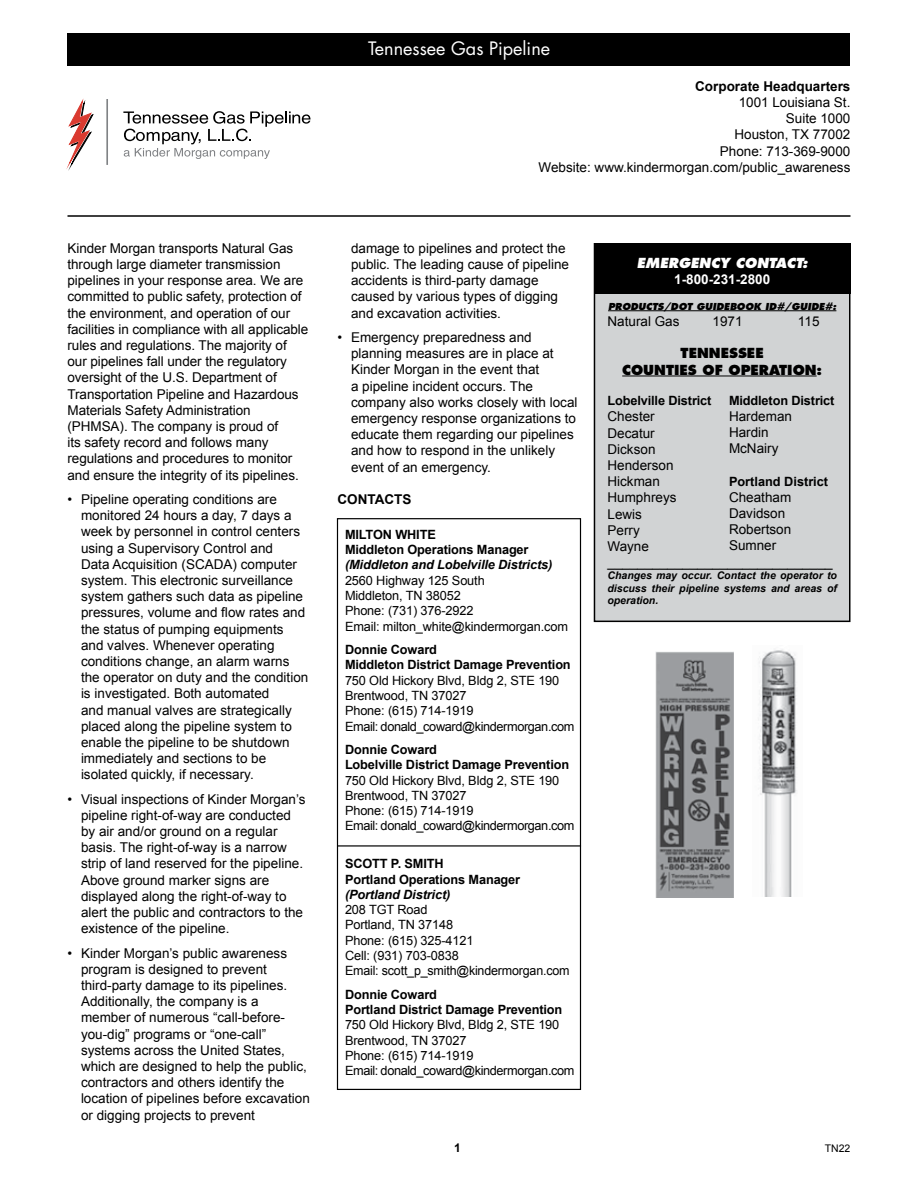
<style>
.page{position:relative;width:918px;height:1188px;background:#fff}
.page>*{position:absolute;margin:0;border:0;box-sizing:border-box;transform-origin:0 0}
.t1{font:18px "Futura";color:#fff}
.t2{font:13.5px/16.2px "Arial";color:#000}
.t3{font:800 13.5px/16.2px "Futura";color:#000;text-align:center}
.t4{font:700 13.5px "Arial";color:#000}
.t5{font:italic 800 13.5px "Futura";color:#fff}
.t6{font:700 13.5px "Arial";color:#fff}
.t7{font:12.75px/15.3px "Arial";letter-spacing:-.01em;color:#000}
.t8{font:700 12.75px/15.3px "Arial";letter-spacing:-.01em;color:#000}
.t9{font:italic 700 12.75px "Arial";letter-spacing:-.01em;color:#000}
.t10{font:700 12px "Arial";color:#000}
.t11{font:italic 700 10.5px/12.6px "Arial";color:#000;text-align:justify}
.t12{font:10.5px "Arial";color:#000}
.t13{font:italic 800 9.3px "Futura";color:#000}
</style>
<div class="page">
<div style="left:68px;top:34px;width:782px;height:32px;background:#000"></div>
<div style="left:594px;top:244px;width:256px;height:377px;background:#d1d3d4"></div>
<div style="left:594px;top:243px;width:256px;height:379px;border:2px solid #000"></div>
<div style="left:594px;top:244px;width:256px;height:50px;background:#000"></div>
<hr style="left:608px;top:311px;width:228px;height:1px;background:#000">
<hr style="left:622px;top:376px;width:195px;height:1px;background:#000">
<svg style="left:66px;top:98px;width:28px;height:73px"></svg>
<hr style="left:106px;top:99px;width:2px;height:66px;background:#808285">
<svg style="left:123px;top:111px;width:187px;height:48px"></svg>
<hr style="left:68px;top:215px;width:782px;height:2px;background:#000">
<div style="left:337px;top:518px;width:244px;height:572px;border:1px solid #000"></div>
<hr style="left:338px;top:845px;width:243px;height:2px;background:#000">
<img style="left:656px;top:652px;width:77px;height:246px">
<img style="left:758px;top:649px;width:39px;height:248px">
<p class="t2" style="left:68px;top:240px;width:242px">Kinder Morgan transports Natural Gas through large diameter transmission pipelines in your response area. We are committed to public safety, protection of the environment, and operation of our facilities in compliance with all applicable rules and regulations. The majority of our pipelines fall under the regulatory oversight of the U.S. Department of Transportation Pipeline and Hazardous Materials Safety Administration (PHMSA). The company is proud of<br>its safety record and follows many regulations and procedures to monitor and ensure the integrity of its pipelines.</p>
<p class="t2" style="left:81px;top:491px;width:229px;text-indent:-14px">• Pipeline operating conditions are monitored 24 hours a day, 7 days a week by personnel in control centers using a Supervisory Control and<br>Data Acquisition (SCADA) computer system. This electronic surveillance system gathers such data as pipeline pressures, volume and flow rates and the status of pumping equipments and valves. Whenever operating conditions change, an alarm warns the operator on duty and the condition is investigated. Both automated<br>and manual valves are strategically placed along the pipeline system to enable the pipeline to be shutdown immediately and sections to be isolated quickly, if necessary.</p>
<p class="t2" style="left:81px;top:791px;width:226px;text-indent:-14px">• Visual inspections of Kinder Morgan’s pipeline right-of-way are conducted by air and/or ground on a regular basis. The right-of-way is a narrow strip of land reserved for the pipeline.<br>Above ground marker signs are displayed along the right-of-way to alert the public and contractors to the existence of the pipeline.</p>
<p class="t2" style="left:81px;top:945px;width:230px;text-indent:-14px">• Kinder Morgan’s public awareness program is designed to prevent third-party damage to its pipelines.<br>Additionally, the company is a member of numerous “call-before&shy;you-dig” programs or “one-call” systems across the United States, which are designed to help the public, contractors and others identify the location of pipelines before excavation or digging projects to prevent</p>
<h1 class="t1" style="left:368px;top:37px;width:183px">Tennessee Gas Pipeline</h1>
<p class="t4" style="left:695px;top:77px;width:157px">Corporate Headquarters</p>
<p class="t2" style="left:539px;top:94px;width:313px;text-align:right">1001 Louisiana St.<br>Suite 1000<br>Houston, TX 77002<br>Phone: 713-369-9000<br>Website: www.kindermorgan.com/public_awareness</p>
<p class="t2" style="left:351px;top:240px;width:220px">damage to pipelines and protect the public. The leading cause of pipeline accidents is third-party damage caused by various types of digging and excavation activities.</p>
<p class="t2" style="left:351px;top:329px;width:228px;text-indent:-14px">• Emergency preparedness and planning measures are in place at<br>Kinder Morgan in the event that<br>a pipeline incident occurs. The company also works closely with local emergency response organizations to educate them regarding our pipelines and how to respond in the unlikely event of an emergency.</p>
<p class="t4" style="left:338px;top:490px;width:75px">CONTACTS</p>
<p class="t8" style="left:345px;top:527px;width:185px">MILTON WHITE<br>Middleton Operations Manager</p>
<p class="t9" style="left:345px;top:556px;width:209px">(Middleton and Lobelville Districts)</p>
<p class="t7" style="left:345px;top:573px;width:224px">2560 Highway 125 South<br>Middleton, TN 38052<br>Phone: (731) 376-2922<br>Email: milton_white@kindermorgan.com</p>
<p class="t8" style="left:345px;top:642px;width:227px">Donnie Coward<br>Middleton District Damage Prevention</p>
<p class="t7" style="left:345px;top:673px;width:231px">750 Old Hickory Blvd, Bldg 2, STE 190<br>Brentwood, TN 37027<br>Phone: (615) 714-1919<br>Email: donald_coward@kindermorgan.com</p>
<p class="t8" style="left:345px;top:742px;width:226px">Donnie Coward<br>Lobelville District Damage Prevention</p>
<p class="t7" style="left:345px;top:773px;width:231px">750 Old Hickory Blvd, Bldg 2, STE 190<br>Brentwood, TN 37027<br>Phone: (615) 714-1919<br>Email: donald_coward@kindermorgan.com</p>
<p class="t8" style="left:345px;top:857px;width:177px">SCOTT P. SMITH<br>Portland Operations Manager</p>
<p class="t9" style="left:345px;top:886px;width:107px">(Portland District)</p>
<p class="t7" style="left:345px;top:902px;width:226px">208 TGT Road<br>Portland, TN 37148<br>Phone: (615) 325-4121<br>Cell: (931) 703-0838<br>Email: scott_p_smith@kindermorgan.com</p>
<p class="t8" style="left:345px;top:987px;width:219px">Donnie Coward<br>Portland District Damage Prevention</p>
<p class="t7" style="left:345px;top:1017px;width:231px">750 Old Hickory Blvd, Bldg 2, STE 190<br>Brentwood, TN 37027<br>Phone: (615) 714-1919<br>Email: donald_coward@kindermorgan.com</p>
<p class="t5" style="left:637px;top:254px;width:172px">EMERGENCY CONTACT:</p>
<p class="t6" style="left:674px;top:271px;width:98px">1-800-231-2800</p>
<p class="t13" style="left:608px;top:300px;width:230px">PRODUCTS/DOT GUIDEBOOK ID#/GUIDE#:</p>
<p class="t2" style="left:608px;top:313px;width:74px">Natural Gas</p>
<p class="t2" style="left:713px;top:313px;width:32px">1971</p>
<p class="t2" style="left:798px;top:313px;width:23px">115</p>
<p class="t3" style="left:622px;top:345px;width:202px">TENNESSEE<br>COUNTIES OF OPERATION:</p>
<p class="t8" style="left:608px;top:393px;width:105px">Lobelville District</p>
<p class="t2" style="left:608px;top:409px;width:71px">Chester<br>Decatur<br>Dickson<br>Henderson<br>Hickman<br>Humphreys<br>Lewis<br>Perry<br>Wayne</p>
<p class="t8" style="left:729px;top:393px;width:107px">Middleton District</p>
<p class="t2" style="left:729px;top:408px;width:65px">Hardeman<br>Hardin<br>McNairy</p>
<p class="t8" style="left:729px;top:474px;width:101px">Portland District</p>
<p class="t2" style="left:729px;top:489px;width:64px">Cheatham<br>Davidson<br>Robertson<br>Sumner</p>
<p class="t2" style="left:608px;top:554px;width:227px">______________________________</p>
<p class="t11" style="left:608px;top:570px;width:231px">Changes may occur. Contact the operator to discuss their pipeline systems and areas of operation.</p>
<p class="t10" style="left:454px;top:1140px;width:8px">1</p>
<p class="t12" style="left:825px;top:1141px;width:27px">TN22</p>
</div>
